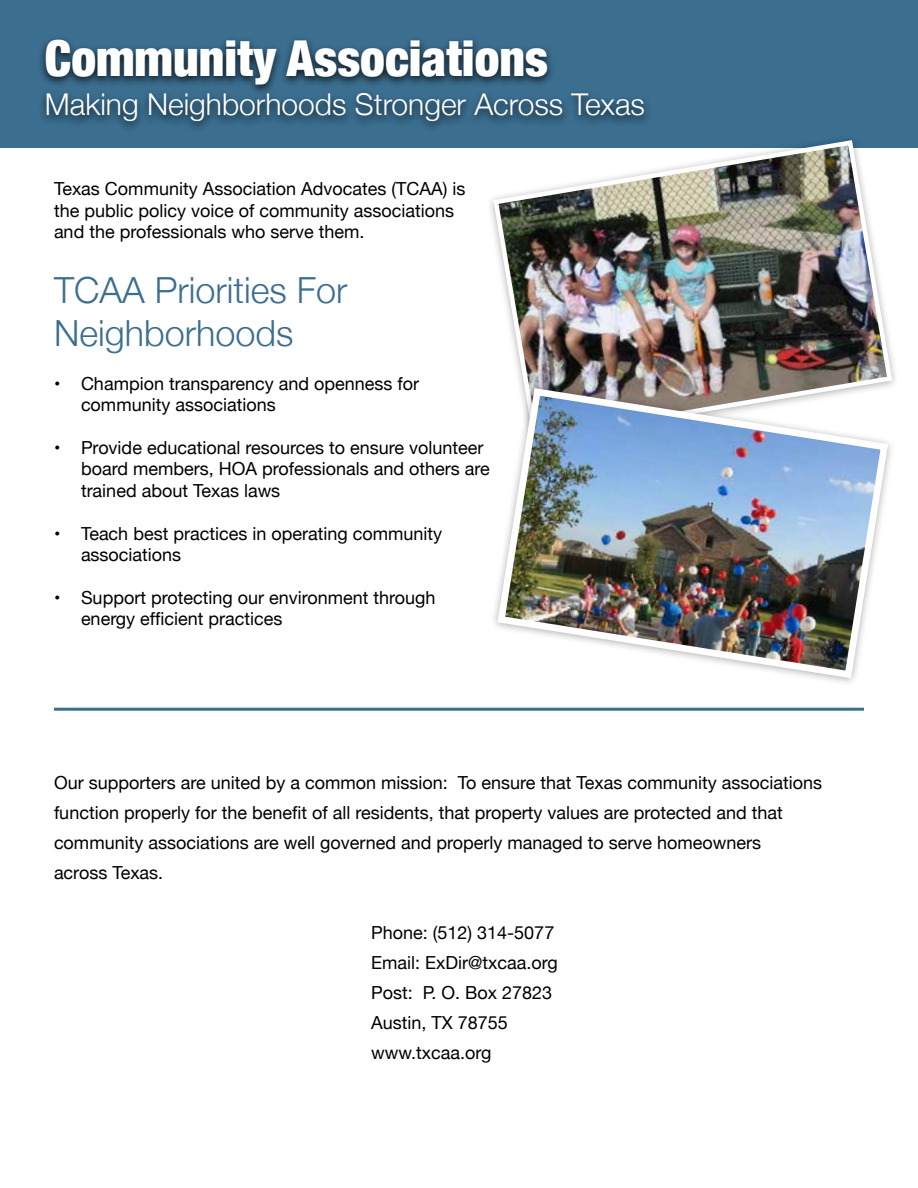
<style>
.page{position:relative;width:918px;height:1188px;background:#fff}
.page>*{position:absolute;margin:0;border:0;box-sizing:border-box;transform-origin:0 0}
.t1{font:900 condensed 49.5px "Helvetica Neue";color:#fff}
.t2{font:300 36px/43.2px "Helvetica Neue";color:#3b6e8f}
.t3{font:300 30px "Helvetica Neue";color:#fff}
.t4{font:18px/21.6px "Helvetica Neue";color:#000}
</style>
<div class="page">
<div style="left:0;top:0;width:918px;height:147px;background:#3b6e8f"></div>
<div style="left:38px;top:35px;width:614px;height:98px;background:#000;opacity:.75"></div>
<div style="left:485px;top:134px;width:414px;height:315px;background:#000;opacity:.31"></div>
<img style="left:491px;top:138px;width:404px;height:244px">
<div style="left:489px;top:382px;width:406px;height:305px;background:#000;opacity:.31"></div>
<img style="left:494px;top:384px;width:398px;height:298px">
<hr style="left:54px;top:708px;width:810px;height:3px;background:#3b6e8f">
<h1 class="t1" style="left:45px;top:18px;width:505px">Community Associations</h1>
<h3 class="t3" style="left:45px;top:80px;width:602px">Making Neighborhoods Stronger Across Texas</h3>
<p class="t4" style="left:54px;top:179px;width:413px">Texas Community Association Advocates (TCAA) is the public policy voice of community associations and the professionals who serve them.</p>
<h2 class="t2" style="left:54px;top:267px;width:295px">TCAA Priorities For<br>Neighborhoods</h2>
<p class="t4" style="left:81px;top:373px;width:340px;text-indent:-27px">• Champion transparency and openness for community associations</p>
<p class="t4" style="left:81px;top:438px;width:410px;text-indent:-27px">• Provide educational resources to ensure volunteer board members, HOA professionals and others are trained about Texas laws</p>
<p class="t4" style="left:81px;top:523px;width:363px;text-indent:-27px">• Teach best practices in operating community associations</p>
<p class="t4" style="left:81px;top:588px;width:356px;text-indent:-27px">• Support protecting our environment through energy efficient practices</p>
<p class="t4" style="left:54px;top:769px;width:770px;line-height:30px">Our supporters are united by a common mission: To ensure that Texas community associations function properly for the benefit of all residents, that property values are protected and that community associations are well governed and properly managed to serve homeowners<br>across Texas.</p>
<p class="t4" style="left:371px;top:919px;width:188px;line-height:30px">Phone: (512) 314-5077<br>Email: ExDir@txcaa.org<br>Post: P. O. Box 27823<br>Austin, TX 78755 www.txcaa.org</p>
</div>
